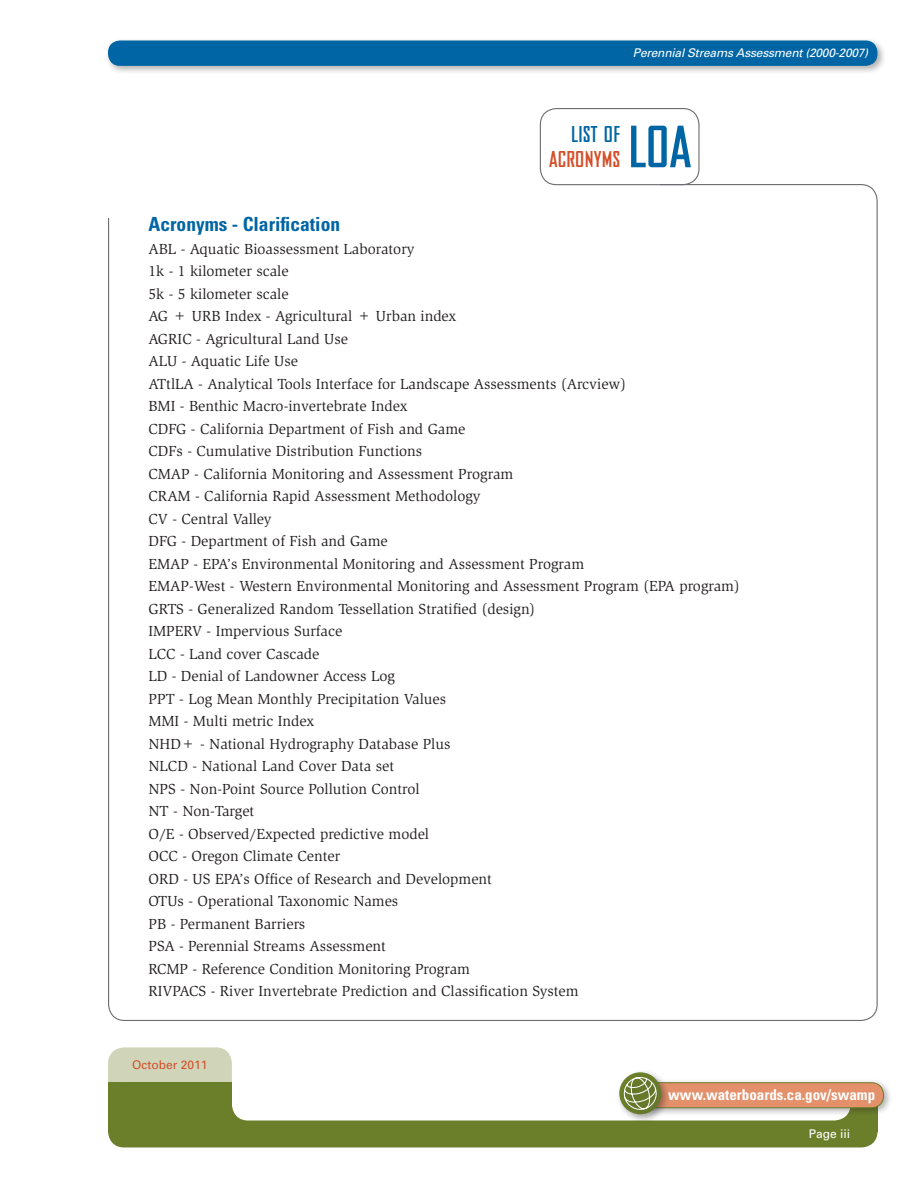
<style>
.page{position:relative;width:918px;height:1188px;background:#fff}
.page>*{position:absolute;margin:0;border:0;box-sizing:border-box;transform-origin:0 0}
.t1{font:700 54.45px "Bureau Agency";color:#0065a4}
.t2{font:700 21px/25.2px "Bureau Agency";letter-spacing:.02em;color:#d34f29;text-align:right}
.t3{font:700 condensed 19.5px "Univers";color:#0065a4}
.Formula{font:15px "Slimbach";color:#231f20}
.t4{font:700 condensed 15px "Univers";color:#fff}
.t5{font:italic 12px "Univers";letter-spacing:-.02em;color:#fff}
.t6{font:12px "Univers";color:#d34f29}
.t7{font:12px "Univers";color:#fff}
.s1{color:#0065a4}
</style>
<div class="page">
<div style="left:108px;top:1047px;width:124px;height:54px;background:#d0d5b9;border-radius:16px"></div>
<div style="left:105px;top:37px;width:781px;height:37px;background:#231f20;opacity:.35"></div>
<div style="left:108px;top:41px;width:770px;height:25px;background:#0065a4;border-radius:12px"></div>
<div style="left:108px;top:1082px;width:770px;height:65px;background:#6b7f2a;border-radius:16px"></div>
<div style="left:232px;top:1042px;width:618px;height:78px;background:#fff;border-radius:16px"></div>
<div style="left:108px;top:1082px;width:124px;height:41px;background:#6b7f2a"></div>
<div style="left:637px;top:1079px;width:255px;height:38px;background:#231f20;opacity:.35"></div>
<div style="left:641px;top:1083px;width:243px;height:25px;background:#e3906b;border-radius:12px"></div>
<div style="left:640px;top:1082px;width:244px;height:26px;border:1px solid #6b7f2a;border-radius:12px"></div>
<div style="left:616px;top:1069px;width:54px;height:54px;background:#231f20;opacity:.35"></div>
<div style="left:619px;top:1073px;width:49px;height:48px;background:#231f20;opacity:.35"></div>
<svg style="left:624px;top:1076px;width:33px;height:34px"></svg>
<div style="left:540px;top:108px;width:160px;height:77px;border:1px solid #6c6d70;border-radius:16px"></div>
<p class="t5" style="left:633px;top:46px;width:237px">Perennial Streams Assessment (2000-2007)</p>
<h2 class="t2" style="left:549px;top:122px;width:73px"><span class="s1">LIST OF<br></span>ACRONYMS</h2>
<h1 class="t1" style="left:628px;top:117px;width:65px">LOA</h1>
<h3 class="t3" style="left:148px;top:212px;width:193px">Acronyms - Clarification</h3>
<p class="Formula" style="left:148px;top:240px;width:268px">ABL - Aquatic Bioassessment Laboratory</p>
<p class="Formula" style="left:148px;top:263px;width:142px">1k - 1 kilometer scale</p>
<p class="Formula" style="left:148px;top:285px;width:142px">5k - 5 kilometer scale</p>
<p class="Formula" style="left:148px;top:308px;width:309px">AG + URB Index - Agricultural + Urban index</p>
<p class="Formula" style="left:148px;top:330px;width:201px">AGRIC - Agricultural Land Use</p>
<p class="Formula" style="left:148px;top:353px;width:151px">ALU - Aquatic Life Use</p>
<p class="Formula" style="left:148px;top:375px;width:479px">ATtlLA - Analytical Tools Interface for Landscape Assessments (Arcview)</p>
<p class="Formula" style="left:148px;top:398px;width:261px">BMI - Benthic Macro-invertebrate Index</p>
<p class="Formula" style="left:148px;top:420px;width:318px">CDFG - California Department of Fish and Game</p>
<p class="Formula" style="left:148px;top:443px;width:275px">CDFs - Cumulative Distribution Functions</p>
<p class="Formula" style="left:148px;top:465px;width:366px">CMAP - California Monitoring and Assessment Program</p>
<p class="Formula" style="left:148px;top:488px;width:334px">CRAM - California Rapid Assessment Methodology</p>
<p class="Formula" style="left:148px;top:510px;width:125px">CV - Central Valley</p>
<p class="Formula" style="left:148px;top:533px;width:241px">DFG - Department of Fish and Game</p>
<p class="Formula" style="left:148px;top:555px;width:437px">EMAP - EPA’s Environmental Monitoring and Assessment Program</p>
<p class="Formula" style="left:148px;top:578px;width:593px">EMAP-West - Western Environmental Monitoring and Assessment Program (EPA program)</p>
<p class="Formula" style="left:148px;top:600px;width:388px">GRTS - Generalized Random Tessellation Stratified (design)</p>
<p class="Formula" style="left:148px;top:623px;width:195px">IMPERV - Impervious Surface</p>
<p class="Formula" style="left:148px;top:645px;width:172px">LCC - Land cover Cascade</p>
<p class="Formula" style="left:148px;top:668px;width:248px">LD - Denial of Landowner Access Log</p>
<p class="Formula" style="left:148px;top:690px;width:299px">PPT - Log Mean Monthly Precipitation Values</p>
<p class="Formula" style="left:148px;top:713px;width:167px">MMI - Multi metric Index</p>
<p class="Formula" style="left:148px;top:735px;width:303px">NHD+ - National Hydrography Database Plus</p>
<p class="Formula" style="left:148px;top:758px;width:247px">NLCD - National Land Cover Data set</p>
<p class="Formula" style="left:148px;top:780px;width:273px">NPS - Non-Point Source Pollution Control</p>
<p class="Formula" style="left:148px;top:803px;width:107px">NT - Non-Target</p>
<p class="Formula" style="left:148px;top:825px;width:282px">O/E - Observed/Expected predictive model</p>
<p class="Formula" style="left:148px;top:848px;width:193px">OCC - Oregon Climate Center</p>
<p class="Formula" style="left:148px;top:870px;width:345px">ORD - US EPA’s Office of Research and Development</p>
<p class="Formula" style="left:148px;top:893px;width:251px">OTUs - Operational Taxonomic Names</p>
<p class="Formula" style="left:148px;top:915px;width:158px">PB - Permanent Barriers</p>
<p class="Formula" style="left:148px;top:938px;width:239px">PSA - Perennial Streams Assessment</p>
<p class="Formula" style="left:148px;top:960px;width:323px">RCMP - Reference Condition Monitoring Program</p>
<p class="Formula" style="left:148px;top:983px;width:431px">RIVPACS - River Invertebrate Prediction and Classification System</p>
<p class="t6" style="left:132px;top:1057px;width:77px">October 2011</p>
<p class="t4" style="left:668px;top:1085px;width:208px">www.waterboards.ca.gov/swamp</p>
<p class="t7" style="left:809px;top:1127px;width:43px">Page iii</p>
</div>
